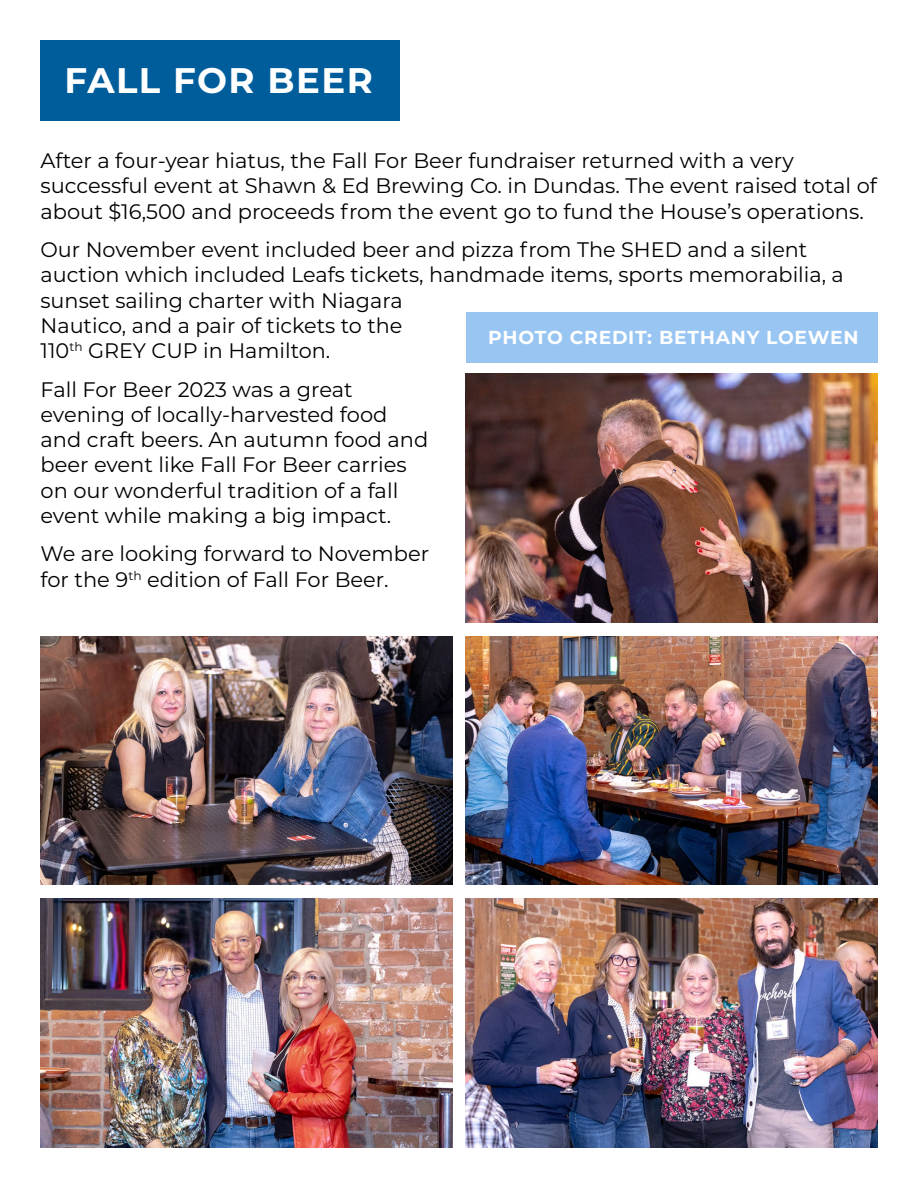
<style>
.page{position:relative;width:918px;height:1188px;background:#fff}
.page>*{position:absolute;margin:0;border:0;box-sizing:border-box;transform-origin:0 0}
.t1{font:700 35.55px "Montserrat";letter-spacing:.04em;color:#fff}
.t2{font:21px/25.2px "Montserrat";color:#000}
.t3{font:700 18.75px "Montserrat";letter-spacing:.04em;color:#fff}
</style>
<div class="page">
<img style="left:40px;top:636px;width:412px;height:249px">
<img style="left:465px;top:373px;width:413px;height:249px">
<img style="left:466px;top:899px;width:411px;height:249px">
<img style="left:465px;top:636px;width:413px;height:249px">
<img style="left:40px;top:899px;width:412px;height:249px">
<div style="left:40px;top:40px;width:360px;height:82px;background:#005d9c"></div>
<div style="left:466px;top:312px;width:412px;height:51px;background:#98c5f2"></div>
<h1 class="t1" style="left:64px;top:55px;width:310px">FALL FOR BEER</h1>
<p class="t2" style="left:40px;top:147px;width:838px">After a four-year hiatus, the Fall For Beer fundraiser returned with a very successful event at Shawn &amp; Ed Brewing Co. in Dundas. The event raised total of about $16,500 and proceeds from the event go to fund the House’s operations.</p>
<p class="t2" style="left:40px;top:236px;width:805px">Our November event included beer and pizza from The SHED and a silent auction which included Leafs tickets, handmade items, sports memorabilia, a sunset sailing charter with Niagara<br>Nautico, and a pair of tickets to the<br>110<sup>th</sup> GREY CUP in Hamilton.</p>
<p class="t2" style="left:40px;top:376px;width:389px">Fall For Beer 2023 was a great evening of locally-harvested food and craft beers. An autumn food and beer event like Fall For Beer carries on our wonderful tradition of a fall event while making a big impact.</p>
<p class="t2" style="left:40px;top:541px;width:390px">We are looking forward to November for the 9<sup>th</sup> edition of Fall For Beer.</p>
<p class="t3" style="left:488px;top:324px;width:372px">PHOTO CREDIT: BETHANY LOEWEN</p>
</div>
